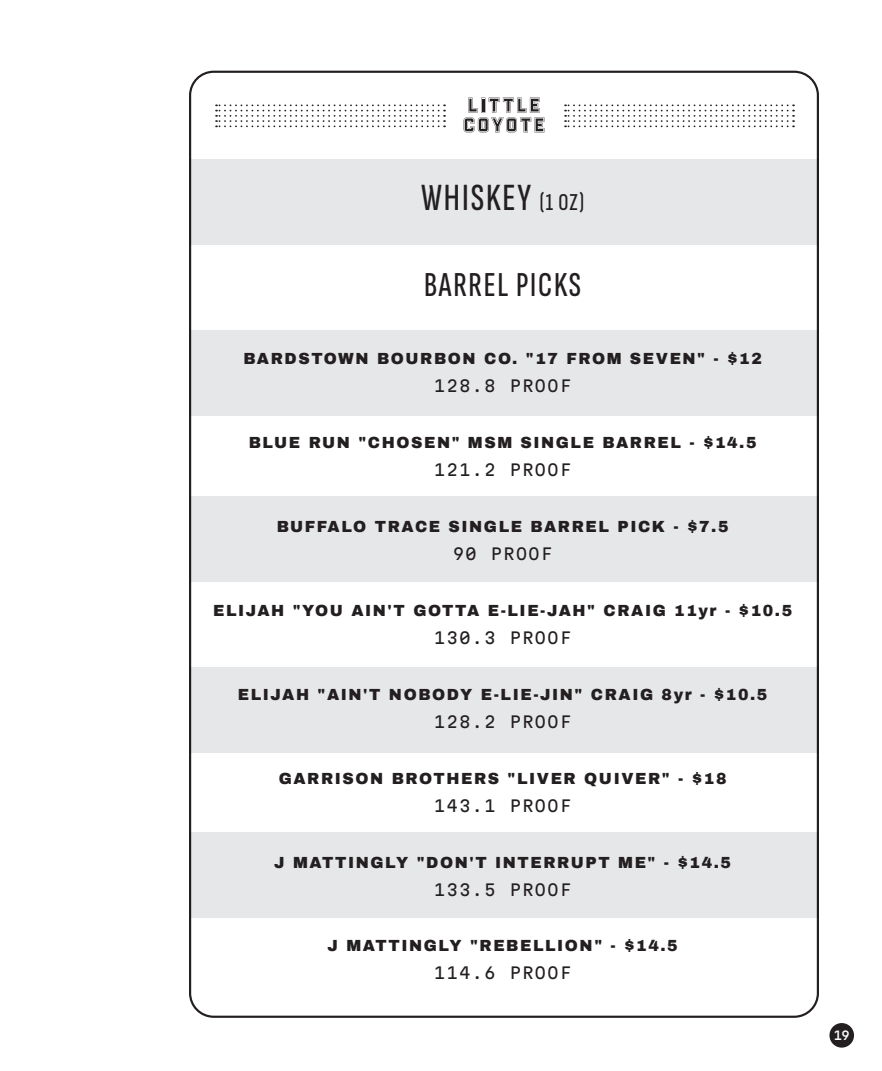
<style>
.page{position:relative;width:882px;height:1071px;background:#fff}
.page>*{position:absolute;margin:0;border:0;box-sizing:border-box;transform-origin:0 0}
.t1{font:extra-condensed 38.5px "Sofia Sans";letter-spacing:.05em;color:#231f20}
.t2{font:extra-condensed 35px "Sofia Sans";letter-spacing:.05em;color:#231f20}
.t3{font:900 15.75px "Archivo";letter-spacing:.1em;color:#231f20}
.t4{font:15.75px "Martian Mono";letter-spacing:.1em;color:#231f20}
.t5{font:500 11.72px "Martian Mono";color:#fff}
.s1{font-size:24.32px}
</style>
<div class="page">
<div style="left:190px;top:159px;width:629px;height:85px;background:#e6e7e9"></div>
<div style="left:190px;top:496px;width:629px;height:86px;background:#e6e7e9"></div>
<div style="left:190px;top:330px;width:629px;height:86px;background:#e6e7e9"></div>
<div style="left:190px;top:668px;width:629px;height:85px;background:#e6e7e9"></div>
<div style="left:190px;top:832px;width:629px;height:86px;background:#e6e7e9"></div>
<div style="left:829px;top:1023px;width:25px;height:25px;background:#231f20;border-radius:50%"></div>
<svg style="left:464px;top:98px;width:80px;height:34px"></svg>
<svg style="left:565px;top:104px;width:229px;height:23px"></svg>
<svg style="left:216px;top:104px;width:229px;height:23px"></svg>
<p class="t1" style="left:421px;top:177px;width:165px">WHISKEY <span class="s1">(1 OZ)</span></p>
<p class="t2" style="left:424px;top:266px;width:159px">BARREL PICKS</p>
<p class="t3" style="left:243px;top:349px;width:520px">BARDSTOWN BOURBON CO. "17 FROM SEVEN" - $12</p>
<p class="t4" style="left:434px;top:375px;width:139px">128.8 PROOF</p>
<p class="t3" style="left:249px;top:433px;width:509px">BLUE RUN "CHOSEN" MSM SINGLE BARREL - $14.5</p>
<p class="t4" style="left:434px;top:459px;width:139px">121.2 PROOF</p>
<p class="t3" style="left:277px;top:517px;width:453px">BUFFALO TRACE SINGLE BARREL PICK - $7.5</p>
<p class="t4" style="left:453px;top:543px;width:101px">90 PROOF</p>
<p class="t3" style="left:213px;top:601px;width:581px">ELIJAH "YOU AIN'T GOTTA E-LIE-JAH" CRAIG 11yr - $10.5</p>
<p class="t4" style="left:434px;top:627px;width:139px">130.3 PROOF</p>
<p class="t3" style="left:238px;top:685px;width:531px">ELIJAH "AIN'T NOBODY E-LIE-JIN" CRAIG 8yr - $10.5</p>
<p class="t4" style="left:434px;top:711px;width:139px">128.2 PROOF</p>
<p class="t3" style="left:279px;top:769px;width:449px">GARRISON BROTHERS "LIVER QUIVER" - $18</p>
<p class="t4" style="left:434px;top:795px;width:139px">143.1 PROOF</p>
<p class="t3" style="left:274px;top:853px;width:458px">J MATTINGLY "DON'T INTERRUPT ME" - $14.5</p>
<p class="t4" style="left:434px;top:879px;width:139px">133.5 PROOF</p>
<p class="t3" style="left:328px;top:935px;width:352px">J MATTINGLY "REBELLION" - $14.5</p>
<p class="t4" style="left:434px;top:961px;width:139px">114.6 PROOF</p>
<p class="t5" style="left:834px;top:1027px;width:17px">19</p>
</div>
